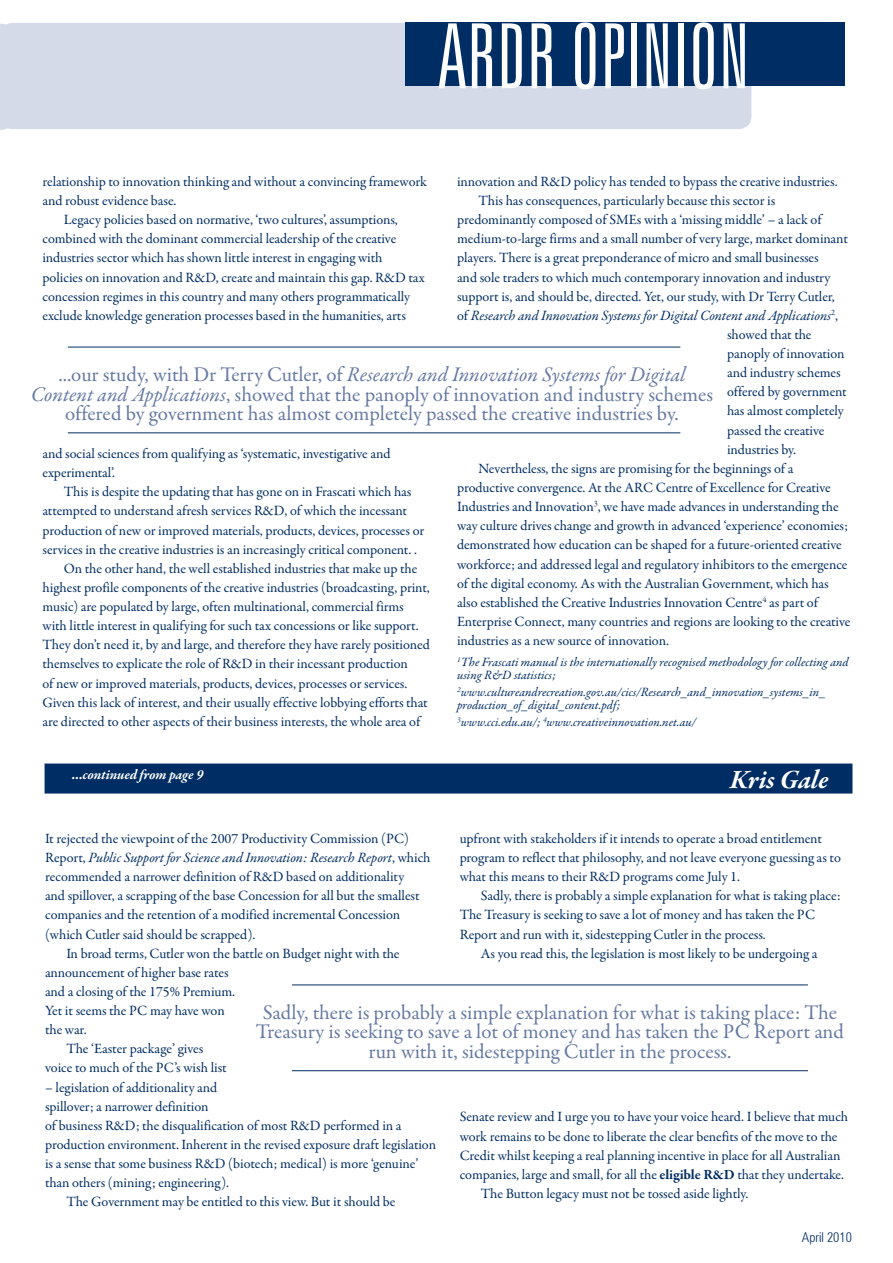
<style>
.page{position:relative;width:893px;height:1263px;background:#fff}
.page>*{position:absolute;margin:0;border:0;box-sizing:border-box;transform-origin:0 0}
.t1{font:300 extra-condensed 90px "Zurich BT";color:#fff}
._03_Body{font:italic 700 27px "Garamond Premr Pro";letter-spacing:-.005em;color:#fff}
.Quote_Small{font:21px/19.2px "Garamond Premr Pro";letter-spacing:-.005em;color:#6679a3;text-align:center}
._03_Body-2{font:14.25px/19.2px "Garamond Premr Pro";letter-spacing:-.01em;color:#002d63}
._03_Body-3{font:italic 14.25px "Garamond Premr Pro";letter-spacing:-.01em;color:#002d63}
._03_Body-4{font:italic 700 14.25px "Garamond Premr Pro";letter-spacing:-.01em;color:#fff}
.t2{font:300 condensed 13.5px "Zurich BT";color:#002d63}
._08_Caption{font:italic 12.75px/12.8px "Garamond Premr Pro";letter-spacing:-.005em;color:#002d63}
.s1{font-style:normal}
.s2{font-style:italic}
.s3{font-weight:700}
</style>
<div class="page">
<svg style="left:0;top:24px;width:9px;height:106px"></svg>
<div style="left:0;top:23px;width:751px;height:106px;background:#d5dae8;border-radius:13px"></div>
<div style="left:406px;top:22px;width:439px;height:64px;background:#002d63"></div>
<div style="left:45px;top:763px;width:807px;height:30px;background:#002d63"></div>
<hr style="left:292px;top:984px;width:516px;height:1px;background:#002d63">
<hr style="left:292px;top:1070px;width:516px;height:1px;background:#002d63">
<hr style="left:68px;top:347px;width:612px;height:1px;background:#002d63">
<hr style="left:68px;top:432px;width:612px;height:1px;background:#002d63">
<p class="t1" style="left:438px;top:7px;width:313px">ARDR OPINION</p>
<p class="_03_Body-2" style="left:43px;top:172px;width:386px">relationship to innovation thinking and without a convincing framework and robust evidence base.</p>
<p class="_03_Body-2" style="left:43px;top:210px;width:384px;text-indent:21px">Legacy policies based on normative, ‘two cultures’, assumptions, combined with the dominant commercial leadership of the creative industries sector which has shown little interest in engaging with policies on innovation and R&amp;D, create and maintain this gap. R&amp;D tax concession regimes in this country and many others programmatically exclude knowledge generation processes based in the humanities, arts</p>
<p class="_03_Body-2" style="left:457px;top:172px;width:382px">innovation and R&amp;D policy has tended to bypass the creative industries.</p>
<p class="_03_Body-2" style="left:478px;top:191px;width:298px">This has consequences, particularly because this sector is</p>
<p class="_03_Body-2" style="left:457px;top:210px;width:366px">predominantly composed of SMEs with a ‘missing middle’ – a lack of</p>
<p class="_03_Body-2" style="left:457px;top:229px;width:392px">medium-to-large firms and a small number of very large, market dominant</p>
<p class="_03_Body-2" style="left:457px;top:249px;width:363px">players. There is a great preponderance of micro and small businesses</p>
<p class="_03_Body-2" style="left:457px;top:268px;width:375px">and sole traders to which much contemporary innovation and industry</p>
<p class="_03_Body-2" style="left:457px;top:287px;width:379px">support is, and should be, directed. Yet, our study, with Dr Terry Cutler,</p>
<p class="_03_Body-3" style="left:457px;top:306px;width:382px"><span class="s1">of</span> Research and Innovation Systems for Digital Content and Applications<sup>2</sup><span class="s1">,</span></p>
<p class="_03_Body-2" style="left:727px;top:325px;width:86px">showed that the</p>
<p class="_03_Body-2" style="left:727px;top:344px;width:119px">panoply of innovation</p>
<p class="_03_Body-2" style="left:727px;top:363px;width:115px">and industry schemes</p>
<p class="_03_Body-2" style="left:727px;top:383px;width:121px">offered by government</p>
<p class="_03_Body-2" style="left:727px;top:402px;width:118px">has almost completely</p>
<p class="_03_Body-2" style="left:727px;top:421px;width:99px">passed the creative</p>
<p class="_03_Body-2" style="left:727px;top:440px;width:71px">industries by.</p>
<p class="_03_Body-2" style="left:457px;top:459px;width:395px;text-indent:21px">Nevertheless, the signs are promising for the beginnings of a productive convergence. At the ARC Centre of Excellence for Creative Industries and Innovation<sup>3</sup>, we have made advances in understanding the way culture drives change and growth in advanced ‘experience’ economies; demonstrated how education can be shaped for a future-oriented creative workforce; and addressed legal and regulatory inhibitors to the emergence of the digital economy. As with the Australian Government, which has also established the Creative Industries Innovation Centre<sup>4</sup> as part of Enterprise Connect, many countries and regions are looking to the creative industries as a new source of innovation.</p>
<p class="_08_Caption" style="left:457px;top:657px;width:393px"><sup>1</sup>The Frascati manual is the internationally recognised methodology for collecting and using R&amp;D statistics;</p>
<p class="_08_Caption" style="left:457px;top:686px;width:370px"><sup>2</sup>www.cultureandrecreation.gov.au/cics/Research_and_innovation_systems_in_ production_of_digital_content.pdf;</p>
<p class="_08_Caption" style="left:457px;top:716px;width:240px"><sup>3</sup>www.cci.edu.au/; <sup>4</sup>www.creativeinnovation.net.au/</p>
<p class="Quote_Small" style="left:31px;top:366px;width:684px">...our study, with Dr Terry Cutler, of <span class="s2">Research and Innovation Systems for Digital<br>Content and Applications</span>, showed that the panoply of innovation and industry schemes offered by government has almost completely passed the creative industries by.</p>
<p class="_03_Body-2" style="left:43px;top:444px;width:349px">and social sciences from qualifying as ‘systematic, investigative and experimental’.</p>
<p class="_03_Body-2" style="left:43px;top:482px;width:383px;text-indent:21px">This is despite the updating that has gone on in Frascati which has attempted to understand afresh services R&amp;D, of which the incessant production of new or improved materials, products, devices, processes or services in the creative industries is an increasingly critical component. .</p>
<p class="_03_Body-2" style="left:43px;top:559px;width:389px;text-indent:21px">On the other hand, the well established industries that make up the highest profile components of the creative industries (broadcasting, print, music) are populated by large, often multinational, commercial firms with little interest in qualifying for such tax concessions or like support.<br>They don’t need it, by and large, and therefore they have rarely positioned themselves to explicate the role of R&amp;D in their incessant production<br>of new or improved materials, products, devices, processes or services.<br>Given this lack of interest, and their usually effective lobbying efforts that are directed to other aspects of their business interests, the whole area of</p>
<p class="_03_Body-4" style="left:72px;top:766px;width:133px">...continued from page 9</p>
<p class="_03_Body" style="left:730px;top:762px;width:100px">Kris Gale</p>
<p class="_03_Body-2" style="left:45px;top:829px;width:387px">It rejected the viewpoint of the 2007 Productivity Commission (PC)<br>Report, <span class="s2">Public Support for Science and Innovation: Research Report</span>, which recommended a narrower definition of R&amp;D based on additionality<br>and spillover, a scrapping of the base Concession for all but the smallest companies and the retention of a modified incremental Concession (which Cutler said should be scrapped).</p>
<p class="_03_Body-2" style="left:45px;top:944px;width:356px;text-indent:21px">In broad terms, Cutler won the battle on Budget night with the announcement of higher base rates<br>and a closing of the 175% Premium.<br>Yet it seems the PC may have won<br>the war.</p>
<p class="_03_Body-2" style="left:45px;top:1039px;width:183px;text-align:center">The ‘Easter package’ gives<br>voice to much of the PC’s wish list</p>
<p class="_03_Body-2" style="left:45px;top:1078px;width:392px">– legislation of additionality and<br>spillover; a narrower definition<br>of business R&amp;D; the disqualification of most R&amp;D performed in a production environment. Inherent in the revised exposure draft legislation is a sense that some business R&amp;D (biotech; medical) is more ‘genuine’ than others (mining; engineering).</p>
<p class="_03_Body-2" style="left:66px;top:1193px;width:331px">The Government may be entitled to this view. But it should be</p>
<p class="_03_Body-2" style="left:460px;top:829px;width:383px">upfront with stakeholders if it intends to operate a broad entitlement program to reflect that philosophy, and not leave everyone guessing as to what this means to their R&amp;D programs come July 1.</p>
<p class="_03_Body-2" style="left:460px;top:886px;width:382px;text-indent:21px">Sadly, there is probably a simple explanation for what is taking place:<br>The Treasury is seeking to save a lot of money and has taken the PC<br>Report and run with it, sidestepping Cutler in the process.</p>
<p class="_03_Body-2" style="left:481px;top:944px;width:338px">As you read this, the legislation is most likely to be undergoing a</p>
<p class="Quote_Small" style="left:256px;top:1003px;width:590px">Sadly, there is probably a simple explanation for what is taking place: The<br>Treasury is seeking to save a lot of money and has taken the PC Report and run with it, sidestepping Cutler in the process.</p>
<p class="_03_Body-2" style="left:460px;top:1107px;width:390px">Senate review and I urge you to have your voice heard. I believe that much work remains to be done to liberate the clear benefits of the move to the Credit whilst keeping a real planning incentive in place for all Australian companies, large and small, for all the <span class="s3">eligible R&amp;D</span> that they undertake.</p>
<p class="_03_Body-2" style="left:481px;top:1184px;width:269px">The Button legacy must not be tossed aside lightly.</p>
<p class="t2" style="left:802px;top:1228px;width:51px">April 2010</p>
</div>
